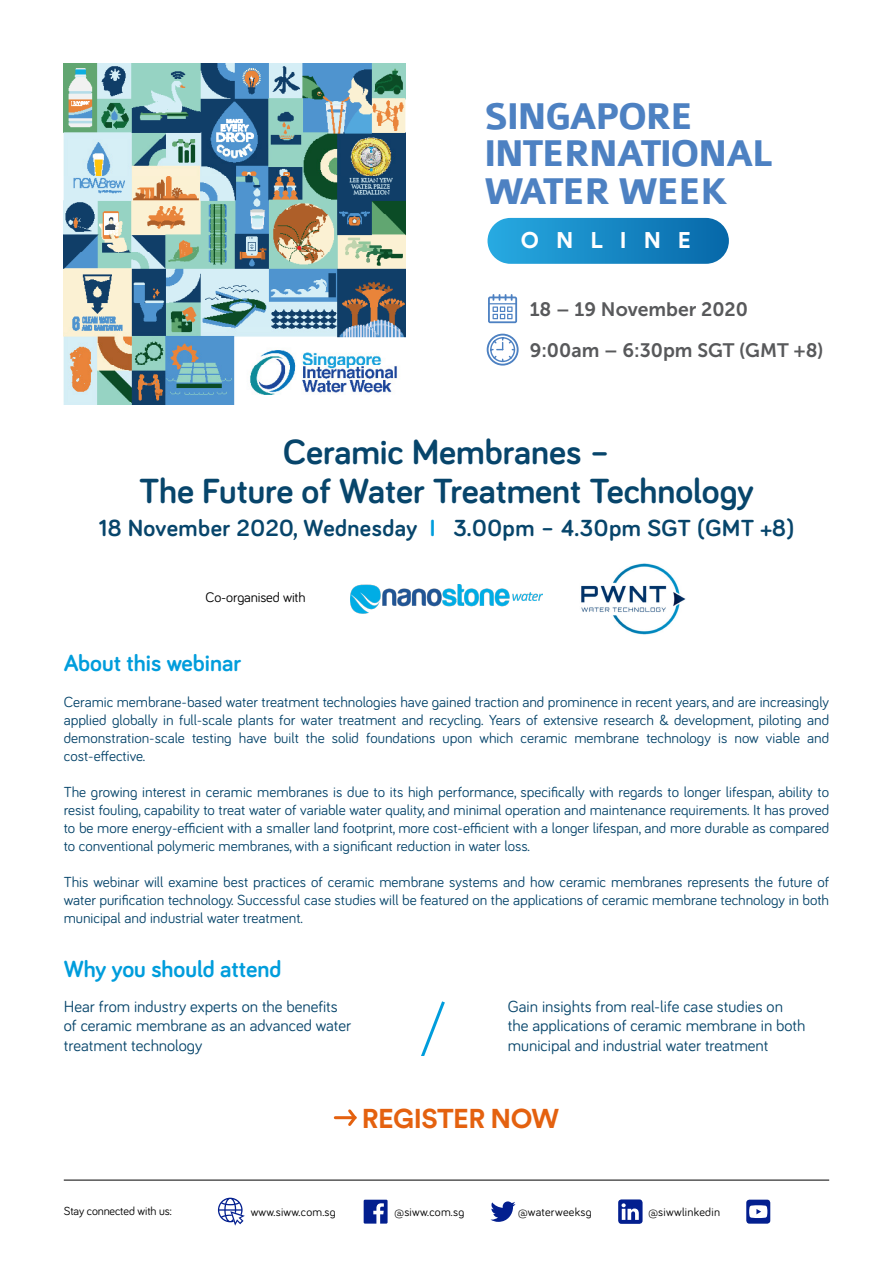
<style>
.page{position:relative;width:893px;height:1263px;background:#fff}
.page>*{position:absolute;margin:0;border:0;box-sizing:border-box;transform-origin:0 0}
.t1{font:700 39.75px/37.8px "Colaborate";letter-spacing:-.05em;color:#4d81c2}
.t2{font:700 36px/39px "Bariol";color:#07456b;text-align:center}
.t3{font:700 27px "Circular Std";letter-spacing:-.02em;color:#e4610f}
.t4{font:700 24px "Bariol";letter-spacing:.02em;color:#07456b}
.t5{font:700 24px "Bariol";color:#009ddc}
.t6{font:700 22.5px "Circular Std";letter-spacing:.755em;color:#fff}
.t7{font:19.35px/41px "Museo Sans 700";color:#58595b}
.t8{font:16.5px/19.5px "Bariol";color:#07456b}
.t9{font:15px/18px "Bariol";color:#07456b;text-align:justify}
.t10{font:14.25px "Bariol";letter-spacing:-.01em;color:#000}
.t11{font:12px "Bariol";letter-spacing:.02em;color:#000}
.t12{font:12px "Bariol";letter-spacing:-.01em;color:#000}
.s1{color:#009ddc}
</style>
<div class="page">
<svg style="left:488px;top:294px;width:29px;height:29px"></svg>
<div style="left:487px;top:334px;width:32px;height:32px;border:2px solid #4d81c2;border-radius:50%"></div>
<svg style="left:489px;top:336px;width:27px;height:27px"></svg>
<svg style="left:487px;top:218px;width:242px;height:46px;background:#228ec7"></svg>
<img style="left:64px;top:64px;width:342px;height:340px">
<img style="left:581px;top:563px;width:105px;height:72px">
<svg style="left:421px;top:1001px;width:24px;height:55px"></svg>
<hr style="left:64px;top:1180px;width:765px;height:1px;background:#000">
<svg style="left:364px;top:1200px;width:24px;height:23px"></svg>
<svg style="left:490px;top:1201px;width:26px;height:21px"></svg>
<svg style="left:618px;top:1199px;width:25px;height:25px"></svg>
<svg style="left:218px;top:1198px;width:27px;height:27px"></svg>
<div style="left:746px;top:1200px;width:24px;height:24px;background:#031f8f;border-radius:3px"></div>
<svg style="left:749px;top:1205px;width:18px;height:13px"></svg>
<img style="left:351px;top:585px;width:191px;height:29px">
<hr style="left:335px;top:1116px;width:20px;height:3px;background:#e4610f">
<svg style="left:345px;top:1109px;width:12px;height:17px"></svg>
<h1 class="t1" style="left:484px;top:98px;width:289px">SINGAPORE<br>INTERNATIONAL<br>WATER WEEK</h1>
<h3 class="t6" style="left:521px;top:226px;width:172px">ONLINE</h3>
<p class="t7" style="left:530px;top:289px;width:295px">18 – 19 November 2020<br>9:00am – 6:30pm SGT (GMT +8)</p>
<h2 class="t2" style="left:139px;top:431px;width:616px">Ceramic Membranes –<br>The Future of Water Treatment Technology</h2>
<h3 class="t4" style="left:99px;top:512px;width:697px">18 November 2020, Wednesday <span class="s1">I</span> 3.00pm – 4.30pm SGT (GMT +8)</h3>
<p class="t10" style="left:205px;top:587px;width:102px">Co-organised with</p>
<h3 class="t5" style="left:64px;top:646px;width:179px">About this webinar</h3>
<p class="t9" style="left:64px;top:692px;width:767px">Ceramic membrane-based water treatment technologies have gained traction and prominence in recent years, and are increasingly applied globally in full-scale plants for water treatment and recycling. Years of extensive research &amp; development, piloting and demonstration-scale testing have built the solid foundations upon which ceramic membrane technology is now viable and cost-effective.</p>
<p class="t9" style="left:64px;top:782px;width:767px">The growing interest in ceramic membranes is due to its high performance, specifically with regards to longer lifespan, ability to resist fouling, capability to treat water of variable water quality, and minimal operation and maintenance requirements. It has proved to be more energy-efficient with a smaller land footprint, more cost-efficient with a longer lifespan, and more durable as compared to conventional polymeric membranes, with a significant reduction in water loss.</p>
<p class="t9" style="left:64px;top:872px;width:767px">This webinar will examine best practices of ceramic membrane systems and how ceramic membranes represents the future of water purification technology. Successful case studies will be featured on the applications of ceramic membrane technology in both municipal and industrial water treatment.</p>
<h3 class="t5" style="left:64px;top:952px;width:219px">Why you should attend</h3>
<p class="t8" style="left:64px;top:996px;width:289px">Hear from industry experts on the benefits of ceramic membrane as an advanced water treatment technology</p>
<p class="t8" style="left:508px;top:996px;width:299px">Gain insights from real-life case studies on the applications of ceramic membrane in both municipal and industrial water treatment</p>
<h3 class="t3" style="left:362px;top:1101px;width:199px">REGISTER NOW</h3>
<p class="t12" style="left:64px;top:1203px;width:110px">Stay connected with us:</p>
<p class="t11" style="left:251px;top:1204px;width:87px">www.siww.com.sg</p>
<p class="t11" style="left:394px;top:1204px;width:71px">@siww.com.sg</p>
<p class="t11" style="left:518px;top:1204px;width:75px">@waterweeksg</p>
<p class="t11" style="left:648px;top:1204px;width:73px">@siwwlinkedin</p>
</div>
